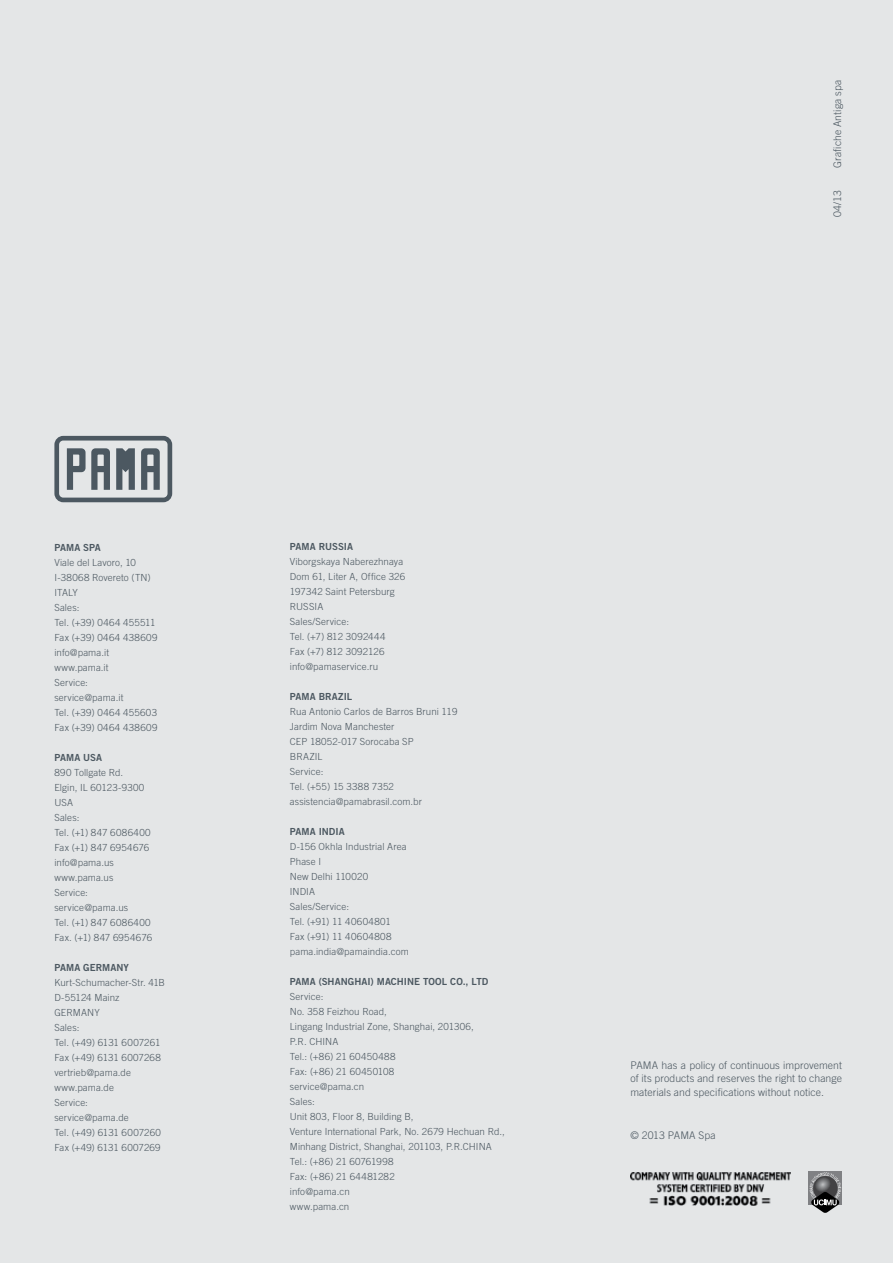
<style>
.page{position:relative;width:893px;height:1263px;background:#e4e6e7}
.page>*{position:absolute;margin:0;border:0;box-sizing:border-box;transform-origin:0 0}
.t1{font:300 10.5px/13.5px "Trade Gothic LT Std";letter-spacing:.01em;color:#4c5861;text-align:justify}
.t2{font:300 9.75px/15px "Trade Gothic LT Std";letter-spacing:.01em;color:#4c5861}
.t3{font:9.75px "Trade Gothic LT Std Bd 2";letter-spacing:.005em;color:#4c5861}
</style>
<div class="page">
<div style="left:809px;top:1171px;width:33px;height:34px;background:#808184"></div>
<svg style="left:809px;top:1172px;width:32px;height:41px"></svg>
<img style="left:630px;top:1172px;width:161px;height:33px">
<svg style="left:54px;top:436px;width:118px;height:66px"></svg>
<p class="t1" style="left:831px;top:168px;width:90px;rotate:-90deg">Grafiche Antiga spa</p>
<p class="t1" style="left:831px;top:217px;width:29px;rotate:-90deg">04/13</p>
<p class="t3" style="left:54px;top:541px;width:48px">PAMA SPA</p>
<p class="t2" style="left:54px;top:554px;width:105px">Viale del Lavoro, 10<br>I-38068 Rovereto (TN)<br>ITALY<br>Sales:<br>Tel. (+39) 0464 455511<br>Fax (+39) 0464 438609 info@pama.it www.pama.it<br>Service: service@pama.it<br>Tel. (+39) 0464 455603<br>Fax (+39) 0464 438609</p>
<p class="t3" style="left:54px;top:751px;width:49px">PAMA USA</p>
<p class="t2" style="left:54px;top:764px;width:99px">890 Tollgate Rd.<br>Elgin, IL 60123-9300<br>USA<br>Sales:<br>Tel. (+1) 847 6086400<br>Fax (+1) 847 6954676 info@pama.us www.pama.us<br>Service: service@pama.us<br>Tel. (+1) 847 6086400<br>Fax. (+1) 847 6954676</p>
<p class="t3" style="left:54px;top:961px;width:76px">PAMA GERMANY</p>
<p class="t2" style="left:54px;top:974px;width:112px">Kurt-Schumacher-Str. 41B<br>D-55124 Mainz<br>GERMANY<br>Sales:<br>Tel. (+49) 6131 6007261<br>Fax (+49) 6131 6007268 vertrieb@pama.de www.pama.de<br>Service:<br>service@pama.de<br>Tel. (+49) 6131 6007260<br>Fax (+49) 6131 6007269</p>
<p class="t3" style="left:290px;top:541px;width:65px">PAMA RUSSIA</p>
<p class="t2" style="left:290px;top:554px;width:117px">Viborgskaya Naberezhnaya<br>Dom 61, Liter A, Office 326<br>197342 Saint Petersburg<br>RUSSIA<br>Sales/Service:<br>Tel. (+7) 812 3092444<br>Fax (+7) 812 3092126 info@pamaservice.ru</p>
<p class="t3" style="left:290px;top:691px;width:64px">PAMA BRAZIL</p>
<p class="t2" style="left:290px;top:704px;width:169px">Rua Antonio Carlos de Barros Bruni 119<br>Jardim Nova Manchester<br>CEP 18052-017 Sorocaba SP<br>BRAZIL<br>Service:<br>Tel. (+55) 15 3388 7352 assistencia@pamabrasil.com.br</p>
<p class="t3" style="left:290px;top:826px;width:56px">PAMA INDIA</p>
<p class="t2" style="left:290px;top:839px;width:120px">D-156 Okhla Industrial Area<br>Phase I<br>New Delhi 110020<br>INDIA<br>Sales/Service:<br>Tel. (+91) 11 40604801<br>Fax (+91) 11 40604808 pama.india@pamaindia.com</p>
<p class="t3" style="left:290px;top:976px;width:200px">PAMA (SHANGHAI) MACHINE TOOL CO., LTD</p>
<p class="t2" style="left:290px;top:989px;width:216px">Service:<br>No. 358 Feizhou Road,<br>Lingang Industrial Zone, Shanghai, 201306,<br>P.R. CHINA<br>Tel.: (+86) 21 60450488<br>Fax: (+86) 21 60450108<br>service@pama.cn<br>Sales:<br>Unit 803, Floor 8, Building B,<br>Venture International Park, No. 2679 Hechuan Rd.,<br>Minhang District, Shanghai, 201103, P.R.CHINA<br>Tel.: (+86) 21 60761998<br>Fax: (+86) 21 64481282<br>info@pama.cn<br>www.pama.cn</p>
<p class="t1" style="left:630px;top:1058px;width:213px">PAMA has a policy of continuous improvement of its products and reserves the right to change materials and specifications without notice.</p>
<p class="t1" style="left:630px;top:1128px;width:87px">© 2013 PAMA Spa</p>
</div>
